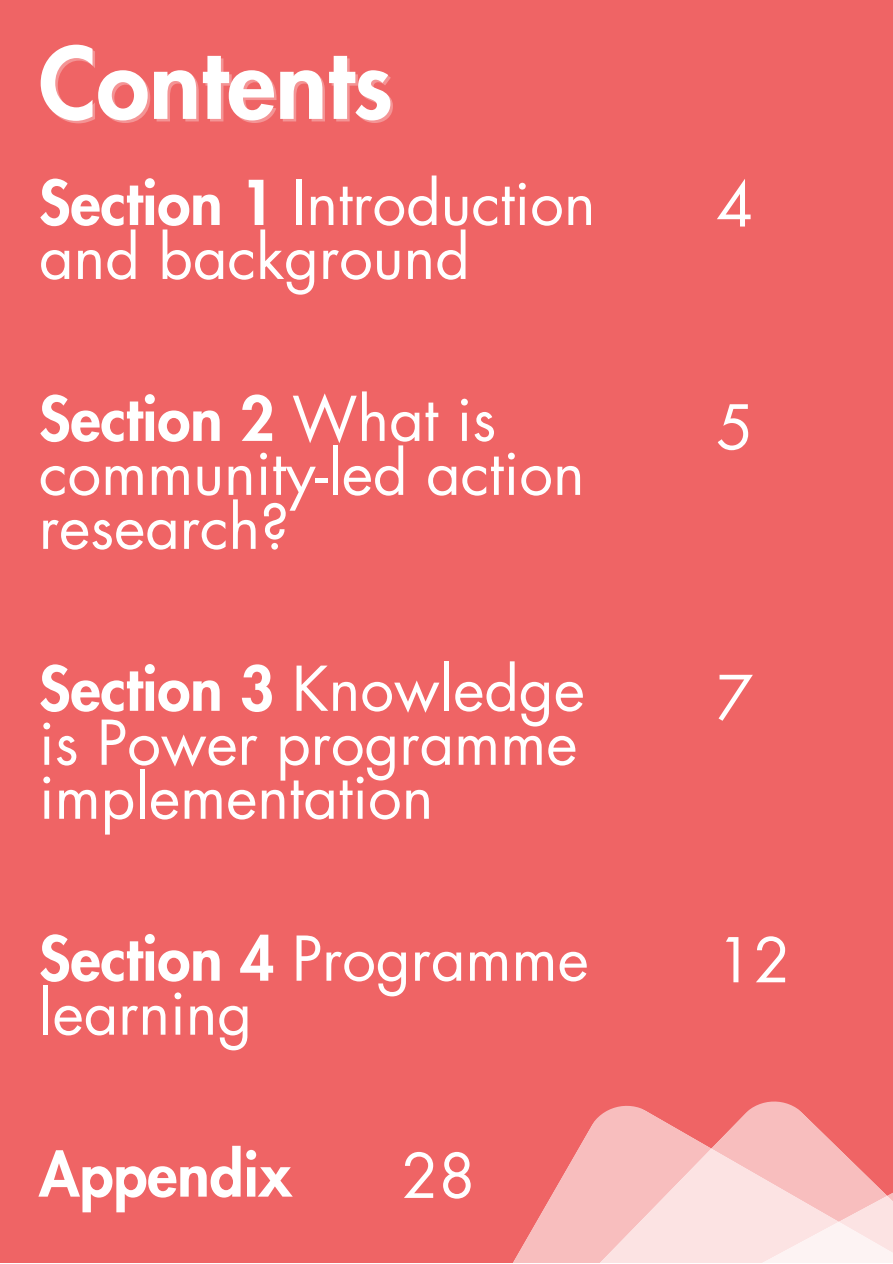
<style>
.page{position:relative;width:893px;height:1264px;background:#fff}
.page>*{position:absolute;margin:0;border:0;box-sizing:border-box;transform-origin:0 0}
.t1{font:800 95.85px "Futura LT Pro";color:#fff}
.t2{font:60px/54px "Futura LT Pro";color:#fff}
.t3{font:800 60px "Futura LT Pro";color:#fff}
.s1{font-weight:800}
</style>
<div class="page">
<div style="left:0;top:0;width:892px;height:1171px;background:#ef6465"></div>
<div style="left:0;top:325px;width:855px;height:17px;background:#ef6465"></div>
<svg style="left:18px;top:1097px;width:874px;height:74px;background:#f07777"></svg>
<svg style="left:0;top:1171px;width:892px;height:91px;background:#f38f90"></svg>
<h1 class="t1" style="left:41px;top:42px;width:355px">Contents</h1>
<p class="t2" style="left:39px;top:178px;width:558px"><span class="s1">Section 1</span> Introduction and background</p>
<p class="t2" style="left:39px;top:394px;width:547px"><span class="s1">Section 2</span> What is community-led action research?</p>
<p class="t2" style="left:39px;top:664px;width:547px"><span class="s1">Section 3</span> Knowledge is Power programme implementation</p>
<p class="t2" style="left:39px;top:934px;width:551px"><span class="s1">Section 4</span> Programme learning</p>
<p class="t3" style="left:39px;top:1147px;width:254px">Appendix</p>
<p class="t2" style="left:401px;top:1151px;width:75px">28</p>
<p class="t2" style="left:716px;top:180px;width:38px">4</p>
<p class="t2" style="left:716px;top:403px;width:38px">5</p>
<p class="t2" style="left:716px;top:673px;width:38px">7</p>
<p class="t2" style="left:716px;top:935px;width:75px">12</p>
</div>
